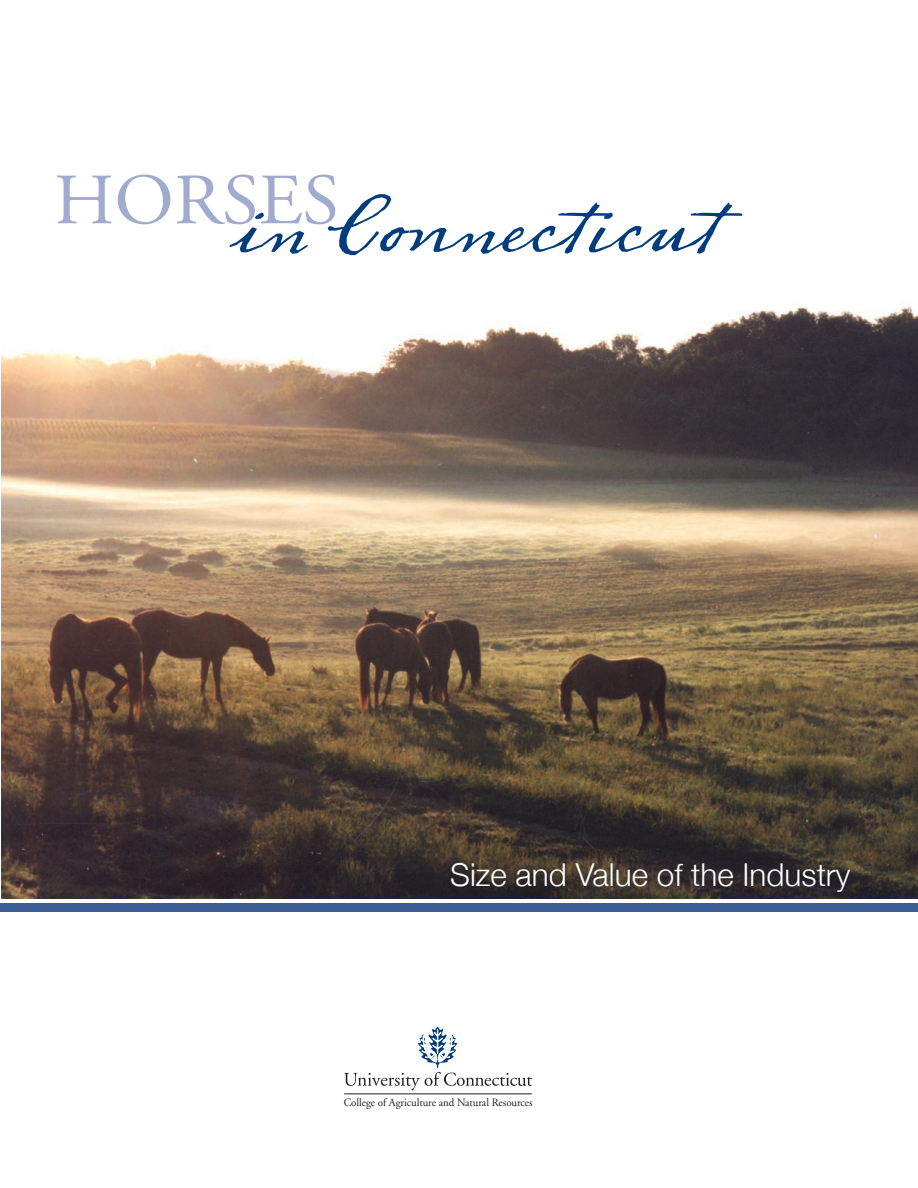
<style>
.page{position:relative;width:918px;height:1188px;background:#fff}
.page>*{position:absolute;margin:0;border:0;box-sizing:border-box;transform-origin:0 0}
.t1{font:72px "Dear Sarah";color:#013d7d}
.t2{font:72px "Adobe Garamond Pro";color:#a0abcd;scale:1.04 1}
.t3{font:300 31.5px "Helvetica Neue";color:#fff}
.t4{font:11.25px "Adobe Garamond";color:#231f20}
</style>
<div class="page">
<div style="left:0;top:903px;width:918px;height:9px;background:#3d5c95"></div>
<svg style="left:344px;top:1026px;width:188px;height:64px"></svg>
<hr style="left:344px;top:1094px;width:188px;height:1px;background:#231f20">
<img style="left:2px;top:223px;width:916px;height:676px">
<h1 class="t2" style="left:54px;top:157px;width:276px">HORSES</h1>
<h1 class="t1" style="left:230px;top:184px;width:488px">in Connecticut</h1>
<h2 class="t3" style="left:450px;top:856px;width:402px">Size and Value of the Industry</h2>
<p class="t4" style="left:344px;top:1097px;width:191px">College of Agriculture and Natural Resources</p>
</div>
